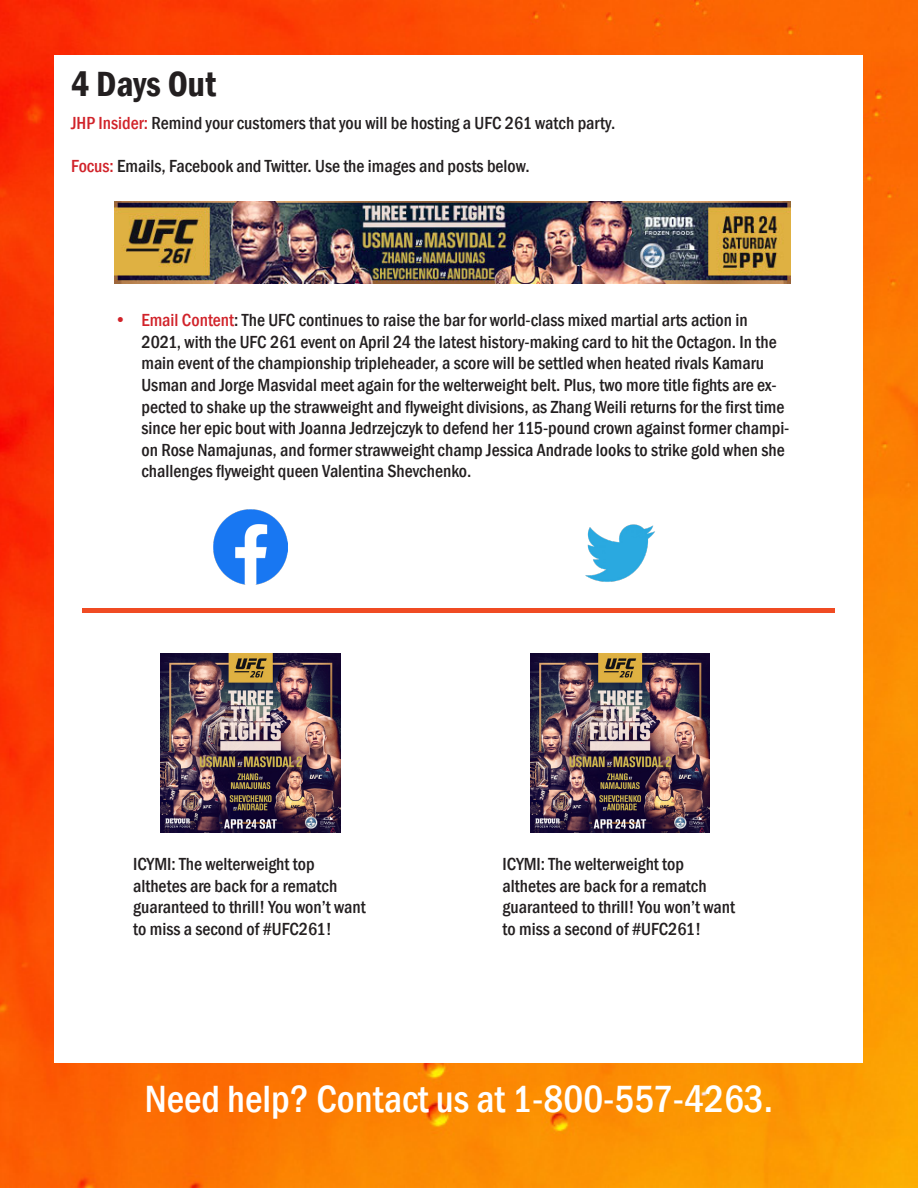
<style>
.page{position:relative;width:918px;height:1188px;background:#fff}
.page>*{position:absolute;margin:0;border:0;box-sizing:border-box;transform-origin:0 0}
.t1{font:500 condensed 39px "Franklin Gothic";color:#fff}
.t2{font:600 condensed 36px "Franklin Gothic";color:#231f20}
.t3{font:500 condensed 18px/21.6px "Franklin Gothic";color:#231f20}
.s1{color:#d1232a}
</style>
<div class="page">
<img style="left:0;top:0;width:918px;height:1188px">
<div style="left:55px;top:55px;width:808px;height:1008px;background:#fff"></div>
<img style="left:114px;top:202px;width:676px;height:81px">
<div style="left:83px;top:608px;width:752px;height:5px;background:#f04b23"></div>
<img style="left:161px;top:653px;width:179px;height:180px">
<img style="left:530px;top:653px;width:180px;height:180px">
<img style="left:213px;top:510px;width:75px;height:74px">
<img style="left:585px;top:524px;width:70px;height:58px">
<p class="t2" style="left:71px;top:60px;width:147px">4 Days Out</p>
<p class="t3" style="left:71px;top:112px;width:546px"><span class="s1">JHP Insider:</span> Remind your customers that you will be hosting a UFC 261 watch party.</p>
<p class="t3" style="left:71px;top:155px;width:460px"><span class="s1">Focus:</span> Emails, Facebook and Twitter. Use the images and posts below.</p>
<p class="t3" style="left:141px;top:309px;width:650px;text-indent:-27px"><span class="s1">• Email Content</span>: The UFC continues to raise the bar for world-class mixed martial arts action in 2021, with the UFC 261 event on April 24 the latest history-making card to hit the Octagon. In the main event of the championship tripleheader, a score will be settled when heated rivals Kamaru Usman and Jorge Masvidal meet again for the welterweight belt. Plus, two more title fights are ex&shy;pected to shake up the strawweight and flyweight divisions, as Zhang Weili returns for the first time since her epic bout with Joanna Jedrzejczyk to defend her 115-pound crown against former champi&shy;on Rose Namajunas, and former strawweight champ Jessica Andrade looks to strike gold when she challenges flyweight queen Valentina Shevchenko.</p>
<p class="t3" style="left:133px;top:853px;width:234px">ICYMI: The welterweight top althetes are back for a rematch guaranteed to thrill! You won’t want to miss a second of #UFC261!</p>
<p class="t3" style="left:503px;top:853px;width:234px">ICYMI: The welterweight top althetes are back for a rematch guaranteed to thrill! You won’t want to miss a second of #UFC261!</p>
<p class="t1" style="left:145px;top:1073px;width:630px">Need help? Contact us at 1-800-557-4263.</p>
</div>
